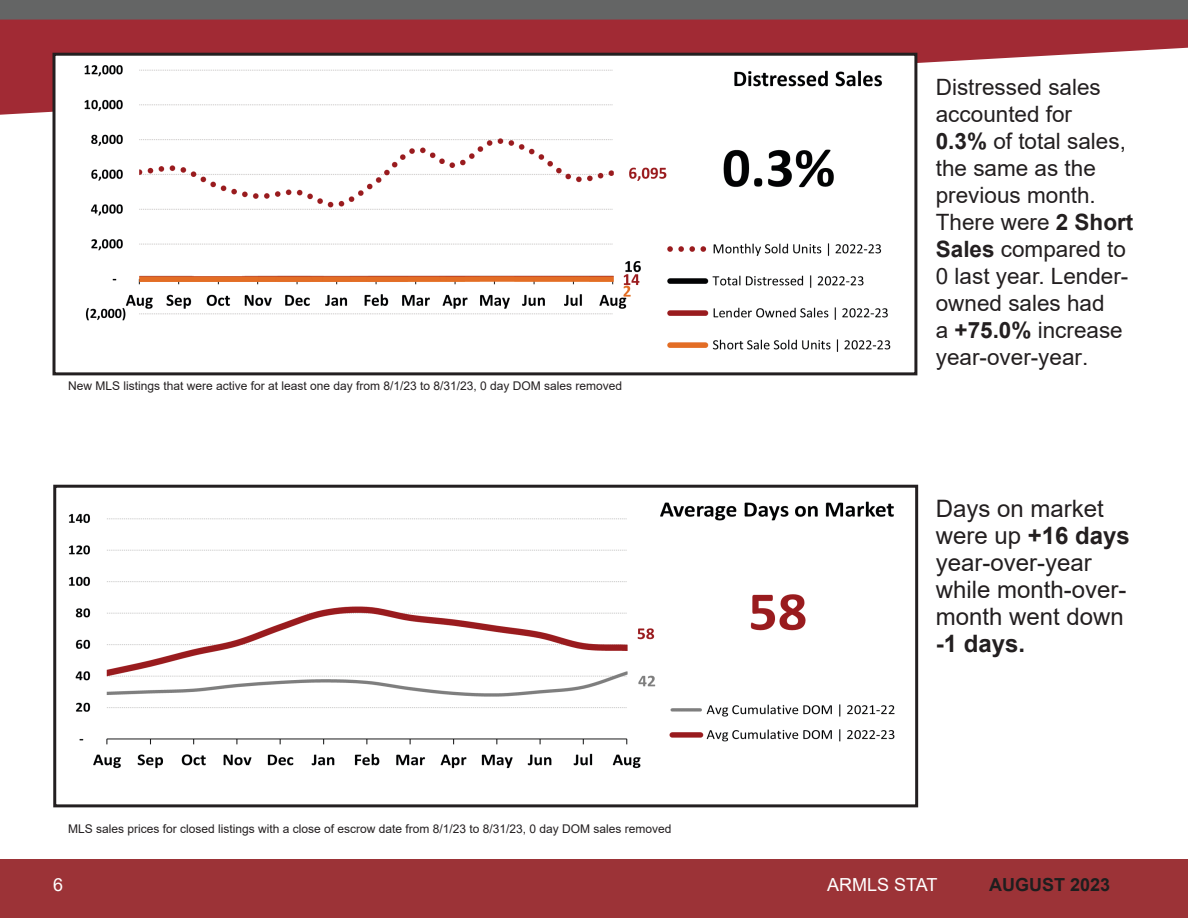
<style>
.page{position:relative;width:1188px;height:918px;background:#fff}
.page>*{position:absolute;margin:0;border:0;box-sizing:border-box;transform-origin:0 0}
.t1{font:24px/27px "Arial";color:#231f20}
.t2{font:22.5px/27px "Arial";color:#231f20}
.t3{font:18px "Arial";color:#fff}
.t4{font:700 18px "Arial";color:#1e1e1e}
.t5{font:12px "Arial";color:#231f20}
.s1{font-weight:700}
</style>
<div class="page">
<div style="left:0;top:0;width:1188px;height:38px;background:#646565"></div>
<div style="left:0;top:860px;width:1188px;height:58px;background:#9c3337"></div>
<svg style="left:0;top:20px;width:1188px;height:95px;fill:#a12a34"></svg>
<img style="left:69px;top:501px;width:826px;height:268px">
<div style="left:53px;top:485px;width:865px;height:322px;border:3px solid #231f20"></div>
<div style="left:54px;top:54px;width:862px;height:320px;background:#fff"></div>
<img style="left:84px;top:65px;width:807px;height:287px">
<div style="left:52px;top:53px;width:865px;height:322px;border:3px solid #231f20"></div>
<p class="t5" style="left:68px;top:378px;width:556px">New MLS listings that were active for at least one day from 8/1/23 to 8/31/23, 0 day DOM sales removed</p>
<p class="t5" style="left:68px;top:820px;width:605px">MLS sales prices for closed listings with a close of escrow date from 8/1/23 to 8/31/23, 0 day DOM sales removed</p>
<p class="t3" style="left:53px;top:872px;width:12px">6</p>
<p class="t2" style="left:936px;top:73px;width:199px">Distressed sales accounted for<br><span class="s1">0.3%</span> of total sales, the same as the previous month.<br>There were <span class="s1">2 Short<br>Sales</span> compared to<br>0 last year. Lender&shy;owned sales had<br>a <span class="s1">+75.0%</span> increase year-over-year.</p>
<p class="t1" style="left:936px;top:495px;width:196px">Days on market were up <span class="s1">+16 days </span>year-over-year while month-over&shy;month went down <span class="s1">-1 days.</span></p>
<p class="t3" style="left:827px;top:872px;width:112px">ARMLS STAT</p>
<p class="t4" style="left:989px;top:872px;width:123px">AUGUST 2023</p>
</div>
